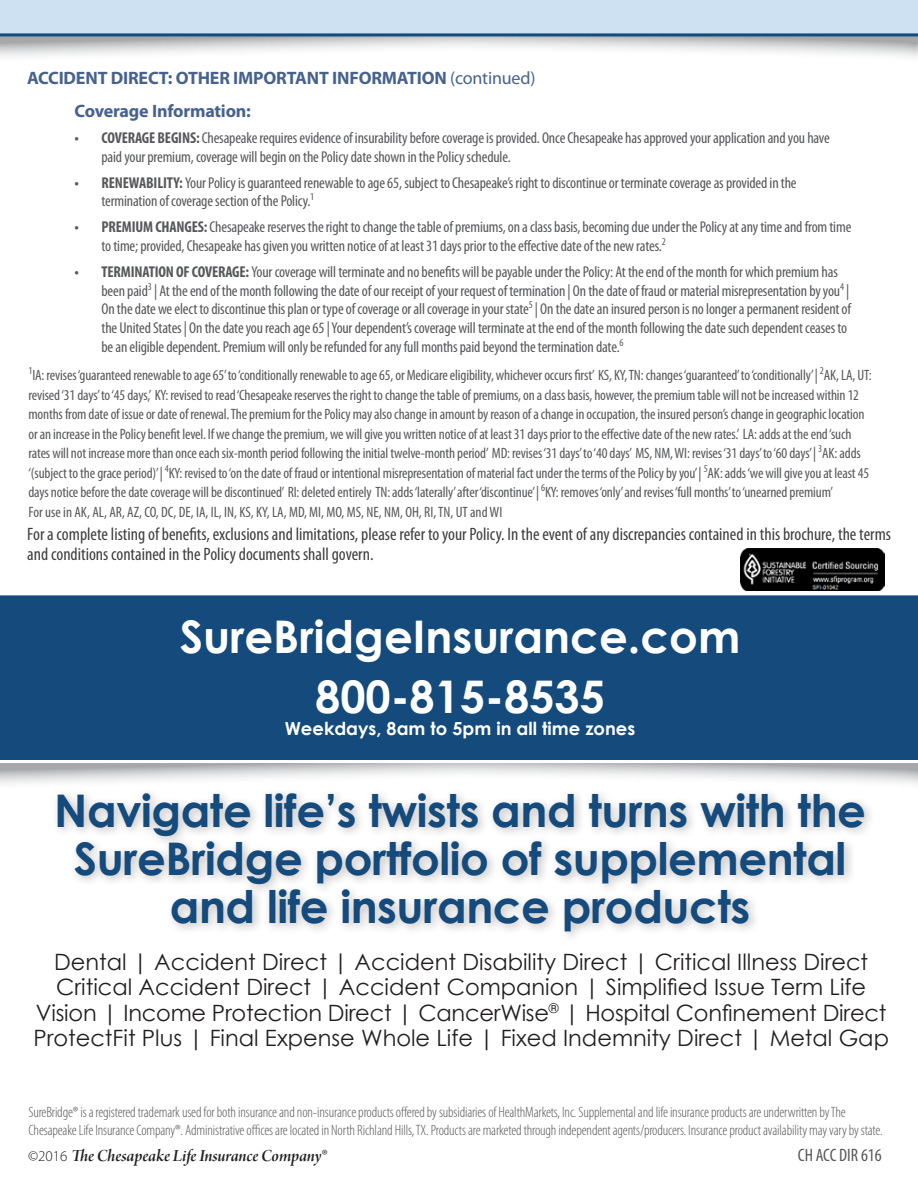
<style>
.page{position:relative;width:918px;height:1188px;background:#fff}
.page>*{position:absolute;margin:0;border:0;box-sizing:border-box;transform-origin:0 0}
.t1{font:700 45px/48px "Century Gothic";letter-spacing:-.01em;color:#144a7c;text-align:center}
.t2{font:700 45px "Century Gothic";color:#fff}
.t3{font:22.5px/25.5px "Century Gothic";color:#231f20;text-align:center}
.t4{font:condensed 18px/19.5px "Myriad Pro";color:#3e3e3f}
.t5{font:700 18px "Myriad Pro";letter-spacing:-.01em;color:#47628e}
.t6{font:18px "Arno Pro Smbd Italic Display";letter-spacing:-.005em;color:#231f20}
.t7{font:700 18px "Century Gothic";color:#fff}
.t8{font:condensed 18px "Myriad Pro";color:#57585a}
.t9{font:condensed 15.75px/18.9px "Myriad Pro";letter-spacing:-.01em;color:#57585a}
.t10{font:condensed 15px/19.5px "Myriad Pro";letter-spacing:-.01em;color:#57585a}
.t11{font:300 condensed 15px/18px "Myriad Pro";letter-spacing:-.01em;color:#57585a}
.s1{font-weight:400}
.s2{font-weight:700}
.s3{font-family:"Myriad Pro";font-weight:300;font-size:15px}
</style>
<div class="page">
<svg style="left:0;top:763px;width:918px;height:21px"></svg>
<div style="left:0;top:595px;width:918px;height:165px;background:#144a7c"></div>
<svg style="left:0;top:36px;width:918px;height:21px"></svg>
<svg style="left:0;top:0;width:918px;height:36px;background:#c0d6ea"></svg>
<div style="left:51px;top:788px;width:825px;height:155px;background:#231f20;opacity:.28"></div>
<img style="left:741px;top:549px;width:144px;height:42px">
<p class="t5" style="left:27px;top:66px;width:510px">ACCIDENT DIRECT: OTHER IMPORTANT INFORMATION <span class="s1">(continued)</span></p>
<p class="t5" style="left:74px;top:99px;width:178px">Coverage Information:</p>
<p class="t9" style="left:101px;top:128px;width:730px;text-indent:-27px"><span class="s2">• COVERAGE BEGINS:</span> Chesapeake requires evidence of insurability before coverage is provided. Once Chesapeake has approved your application and you have paid your premium, coverage will begin on the Policy date shown in the Policy schedule.</p>
<p class="t9" style="left:101px;top:173px;width:697px;text-indent:-27px"><span class="s2">• RENEWABILITY:</span> Your Policy is guaranteed renewable to age 65, subject to Chesapeake’s right to discontinue or terminate coverage as provided in the termination of coverage section of the Policy.<sup>1</sup></p>
<p class="t9" style="left:101px;top:217px;width:751px;text-indent:-27px"><span class="s2">• PREMIUM CHANGES:</span> Chesapeake reserves the right to change the table of premiums, on a class basis, becoming due under the Policy at any time and from time to time; provided, Chesapeake has given you written notice of at least 31 days prior to the effective date of the new rates.<sup>2</sup></p>
<p class="t9" style="left:101px;top:262px;width:751px;text-indent:-27px"><span class="s2">• TERMINATION OF COVERAGE:</span> Your coverage will terminate and no benefits will be payable under the Policy: At the end of the month for which premium has been paid<sup>3</sup> | At the end of the month following the date of our receipt of your request of termination | On the date of fraud or material misrepresentation by you<sup>4</sup> | On the date we elect to discontinue this plan or type of coverage or all coverage in your state<sup>5</sup> | On the date an insured person is no longer a permanent resident of the United States | On the date you reach age 65 | Your dependent’s coverage will terminate at the end of the month following the date such dependent ceases to be an eligible dependent. Premium will only be refunded for any full months paid beyond the termination date.<sup>6</sup></p>
<p class="t10" style="left:28px;top:365px;width:845px"><sup>1</sup>IA: revises ‘guaranteed renewable to age 65’ to ‘conditionally renewable to age 65, or Medicare eligibility, whichever occurs first’ KS, KY, TN: changes ‘guaranteed’ to ‘conditionally’ | <sup>2</sup>AK, LA, UT: revised ‘31 days’ to ‘45 days,’ KY: revised to read ‘Chesapeake reserves the right to change the table of premiums, on a class basis, however, the premium table will not be increased within 12 months from date of issue or date of renewal. The premium for the Policy may also change in amount by reason of a change in occupation, the insured person’s change in geographic location or an increase in the Policy benefit level. If we change the premium, we will give you written notice of at least 31 days prior to the effective date of the new rates.’ LA: adds at the end ‘such rates will not increase more than once each six-month period following the initial twelve-month period’ MD: revises ‘31 days’ to ‘40 days’ MS, NM, WI: revises ‘31 days’ to ‘60 days’ | <sup>3</sup>AK: adds ‘(subject to the grace period)’ | <sup>4</sup>KY: revised to ‘on the date of fraud or intentional misrepresentation of material fact under the terms of the Policy by you’ | <sup>5</sup>AK: adds ‘we will give you at least 45 days notice before the date coverage will be discontinued’ RI: deleted entirely TN: adds ‘laterally’ after ‘discontinue’ | <sup>6</sup>KY: removes ‘only’ and revises ‘full months’ to ‘unearned premium’</p>
<p class="t10" style="left:28px;top:502px;width:475px">For use in AK, AL, AR, AZ, CO, DC, DE, IA, IL, IN, KS, KY, LA, MD, MI, MO, MS, NE, NM, OH, RI, TN, UT and WI</p>
<p class="t4" style="left:27px;top:524px;width:865px">For a complete listing of benefits, exclusions and limitations, please refer to your Policy. In the event of any discrepancies contained in this brochure, the terms and conditions contained in the Policy documents shall govern.</p>
<p class="t2" style="left:180px;top:602px;width:562px">SureBridgeInsurance.com</p>
<p class="t2" style="left:315px;top:663px;width:291px">800-815-8535</p>
<p class="t7" style="left:285px;top:715px;width:352px">Weekdays, 8am to 5pm in all time zones</p>
<p class="t1" style="left:54px;top:785px;width:813px">Navigate life’s twists and turns with the<br>SureBridge portfolio of supplemental and life insurance products</p>
<p class="t3" style="left:33px;top:949px;width:857px">Dental | Accident Direct | Accident Disability Direct | Critical Illness Direct Critical Accident Direct | Accident Companion | Simplified Issue Term Life Vision | Income Protection Direct | CancerWise<sup>®</sup> | Hospital Confinement Direct ProtectFit Plus | Final Expense Whole Life | Fixed Indemnity Direct | Metal Gap</p>
<p class="t11" style="left:28px;top:1103px;width:856px">SureBridge® is a registered trademark used for both insurance and non-insurance products offered by subsidiaries of HealthMarkets, Inc. Supplemental and life insurance products are underwritten by The<br>Chesapeake Life Insurance Company®. Administrative offices are located in North Richland Hills, TX. Products are marketed through independent agents/producers. Insurance product availability may vary by state.</p>
<p class="t6" style="left:28px;top:1146px;width:301px"><span class="s3">©2016</span> The Chesapeake Life Insurance Company<span class="s3">®</span></p>
<p class="t8" style="left:798px;top:1144px;width:85px">CH ACC DIR 616</p>
</div>
